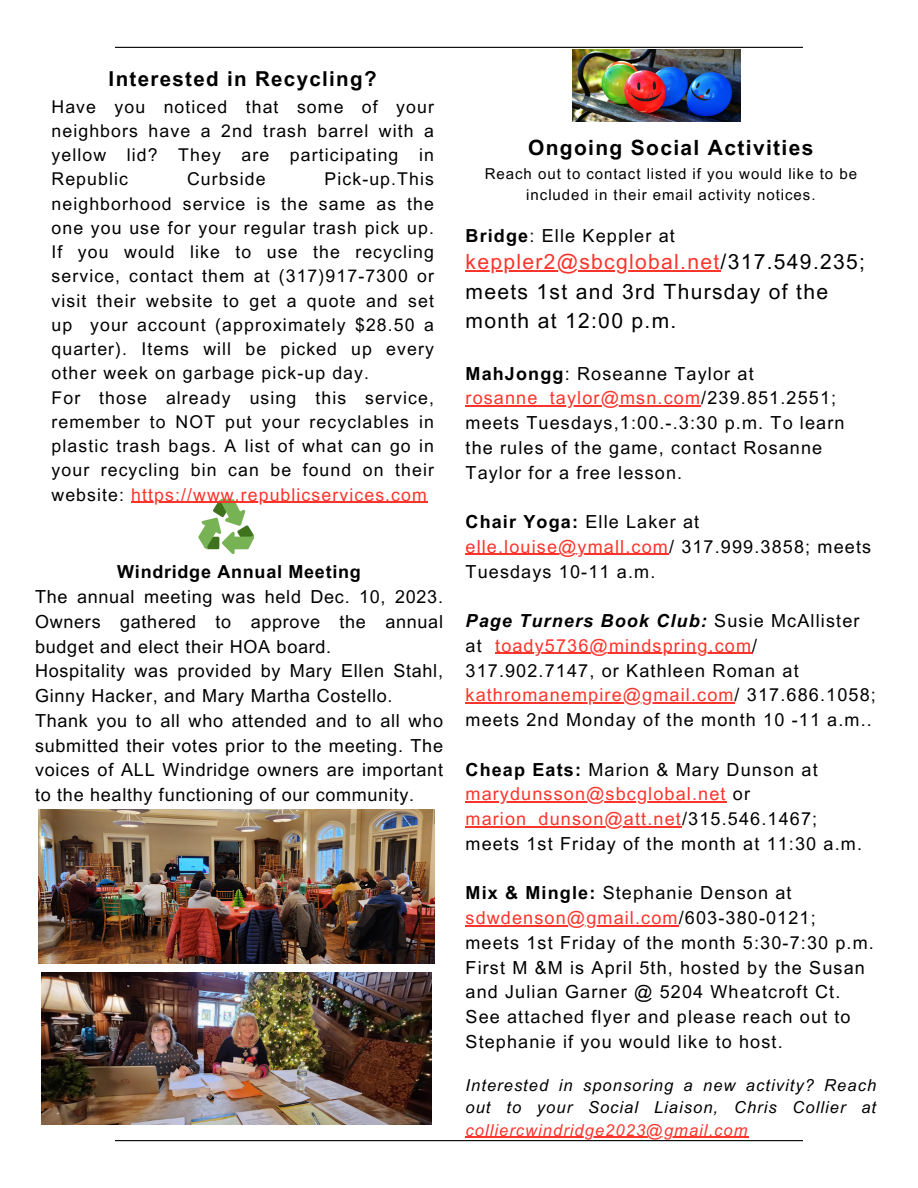
<style>
.page{position:relative;width:918px;height:1188px;background:#fff}
.page>*{position:absolute;margin:0;border:0;box-sizing:border-box;transform-origin:0 0}
.t1{font:21px/29.2px "Arial MT Pro";letter-spacing:.065em;color:#000}
.t2{font:700 21px "Arial MT Pro";letter-spacing:.065em;color:#000}
.t3{font:700 20.55px "Arial MT Pro";letter-spacing:.065em;color:#000}
.t4{font:18px/24.8px "Arial MT Pro";letter-spacing:.065em;color:#000}
.t5{font:18px/24.8px "Arial MT Pro";letter-spacing:.04em;color:#000}
.t6{font:italic 700 18px "Arial MT Pro";letter-spacing:.065em;color:#000}
.t7{font:700 18px "Arial MT Pro";letter-spacing:.04em;color:#000}
.t8{font:17.7px/24.3px "Arial MT Pro";letter-spacing:.065em;color:#000;text-align:justify}
.t9{font:italic 16.5px/22.5px "Arial MT Pro";letter-spacing:.065em;color:#000}
.t10{font:italic 16.5px "Arial MT Pro";letter-spacing:.065em;color:#fd342b}
.t11{font:15px/20.2px "Arial MT Pro";letter-spacing:.065em;color:#000;text-align:center}
.s1{color:#fd342b}
.s2{font-weight:700}
.s3{font-weight:400;font-style:normal}
</style>
<div class="page">
<hr style="left:115px;top:47px;width:688px;height:1px;background:#000">
<hr style="left:115px;top:1140px;width:688px;height:1px;background:#000">
<svg style="left:198px;top:499px;width:56px;height:55px"></svg>
<img style="left:38px;top:810px;width:396px;height:154px">
<img style="left:41px;top:972px;width:391px;height:152px">
<img style="left:573px;top:49px;width:167px;height:72px">
<hr style="left:131px;top:502px;width:297px;height:1px;background:#fd342b">
<hr style="left:466px;top:270px;width:255px;height:2px;background:#fd342b">
<hr style="left:466px;top:405px;width:235px;height:2px;background:#fd342b">
<hr style="left:466px;top:554px;width:203px;height:1px;background:#fd342b">
<hr style="left:495px;top:653px;width:257px;height:1px;background:#fd342b">
<hr style="left:466px;top:702px;width:269px;height:2px;background:#fd342b">
<hr style="left:466px;top:801px;width:261px;height:2px;background:#fd342b">
<hr style="left:466px;top:826px;width:216px;height:1px;background:#fd342b">
<hr style="left:466px;top:925px;width:213px;height:1px;background:#fd342b">
<hr style="left:466px;top:1137px;width:283px;height:1px;background:#fd342b">
<p class="t3" style="left:109px;top:71px;width:269px">Interested in Recycling?</p>
<p class="t8" style="left:52px;top:96px;width:384px">Have you noticed that some of your neighbors have a 2nd trash barrel with a yellow lid? They are participating in Republic</p>
<p class="t8" style="left:187px;top:169px;width:80px">Curbside</p>
<p class="t8" style="left:52px;top:169px;width:384px;text-align:left;text-indent:273px">Pick-up.This neighborhood service is the same as the one you use for your regular trash pick up.<br>If you would like to use the recycling service, contact them at (317)917-7300 or visit their website to get a quote and set up your account (approximately $28.50 a quarter). Items will be picked up every other week on garbage pick-up day.<br>For those already using this service, remember to NOT put your recyclables in plastic trash bags. A list of what can go in your recycling bin can be found on their website: <span class="s1">https://www.republicservices.com</span></p>
<p class="t7" style="left:117px;top:565px;width:245px">Windridge Annual Meeting</p>
<p class="t5" style="left:35px;top:587px;width:409px">The annual meeting was held Dec. 10, 2023.<br>Owners gathered to approve the annual budget and elect their HOA board.<br>Hospitality was provided by Mary Ellen Stahl, Ginny Hacker, and Mary Martha Costello.<br>Thank you to all who attended and to all who submitted their votes prior to the meeting. The voices of ALL Windridge owners are important to the healthy functioning of our community.</p>
<h1 class="t2" style="left:528px;top:139px;width:287px">Ongoing Social Activities</h1>
<h2 class="t11" style="left:485px;top:166px;width:374px">Reach out to contact listed if you would like to be included in their email activity notices.</h2>
<h2 class="t4" style="left:466px;top:226px;width:211px"><span class="s2">Bridge</span>: Elle Keppler at</h2>
<h2 class="t1" style="left:466px;top:250px;width:401px"><span class="s1">keppler2@sbcglobal.net</span>/317.549.235; meets 1st and 3rd Thursday of the month at 12:00 p.m.</h2>
<h2 class="t4" style="left:466px;top:363px;width:290px"><span class="s2">MahJongg</span>: Roseanne Taylor at</h2>
<h2 class="t4" style="left:466px;top:388px;width:381px"><span class="s1">rosanne_taylor@msn.com</span>/239.851.2551; meets Tuesdays,1:00.-.3:30 p.m. To learn the rules of the game, contact Rosanne Taylor for a free lesson.</h2>
<h2 class="t4" style="left:466px;top:512px;width:235px"><span class="s2">Chair Yoga:</span> Elle Laker at</h2>
<h2 class="t4" style="left:466px;top:536px;width:407px"><span class="s1">elle.louise@ymall.com</span>/ 317.999.3858; meets<br>Tuesdays 10-11 a.m.</h2>
<h2 class="t6" style="left:466px;top:614px;width:395px">Page Turners Book Club: <span class="s3">Susie McAllister</span></h2>
<h2 class="t4" style="left:466px;top:635px;width:18px">at</h2>
<h2 class="t4" style="left:466px;top:635px;width:335px;text-indent:30px"><span class="s1">toady5736@mindspring.com</span>/<br>317.902.7147, or Kathleen Roman at</h2>
<p class="t4" style="left:466px;top:685px;width:412px"><span class="s1">kathromanempire@gmail.com</span>/ 317.686.1058; meets 2nd Monday of the month 10 -11 a.m..</p>
<p class="t4" style="left:466px;top:759px;width:354px"><span class="s2">Cheap Eats:</span> Marion &amp; Mary Dunson at</p>
<p class="t4" style="left:466px;top:784px;width:398px"><span class="s1">marydunsson@sbcglobal.net</span> or <span class="s1">marion_dunson@att.net</span>/315.546.1467; meets 1st Friday of the month at 11:30 a.m.</p>
<p class="t4" style="left:466px;top:883px;width:410px"><span class="s2">Mix &amp; Mingle:</span> Stephanie Denson at <span class="s1">sdwdenson@gmail.com</span>/603-380-0121;<br>meets 1st Friday of the month 5:30-7:30 p.m.<br>First M &amp;M is April 5th, hosted by the Susan and Julian Garner @ 5204 Wheatcroft Ct.<br>See attached flyer and please reach out to Stephanie if you would like to host.</p>
<p class="t9" style="left:466px;top:1076px;width:412px">Interested in sponsoring a new activity? Reach out to your Social Liaison, Chris Collier at</p>
<p class="t10" style="left:466px;top:1124px;width:284px">colliercwindridge2023@gmail.com</p>
</div>
